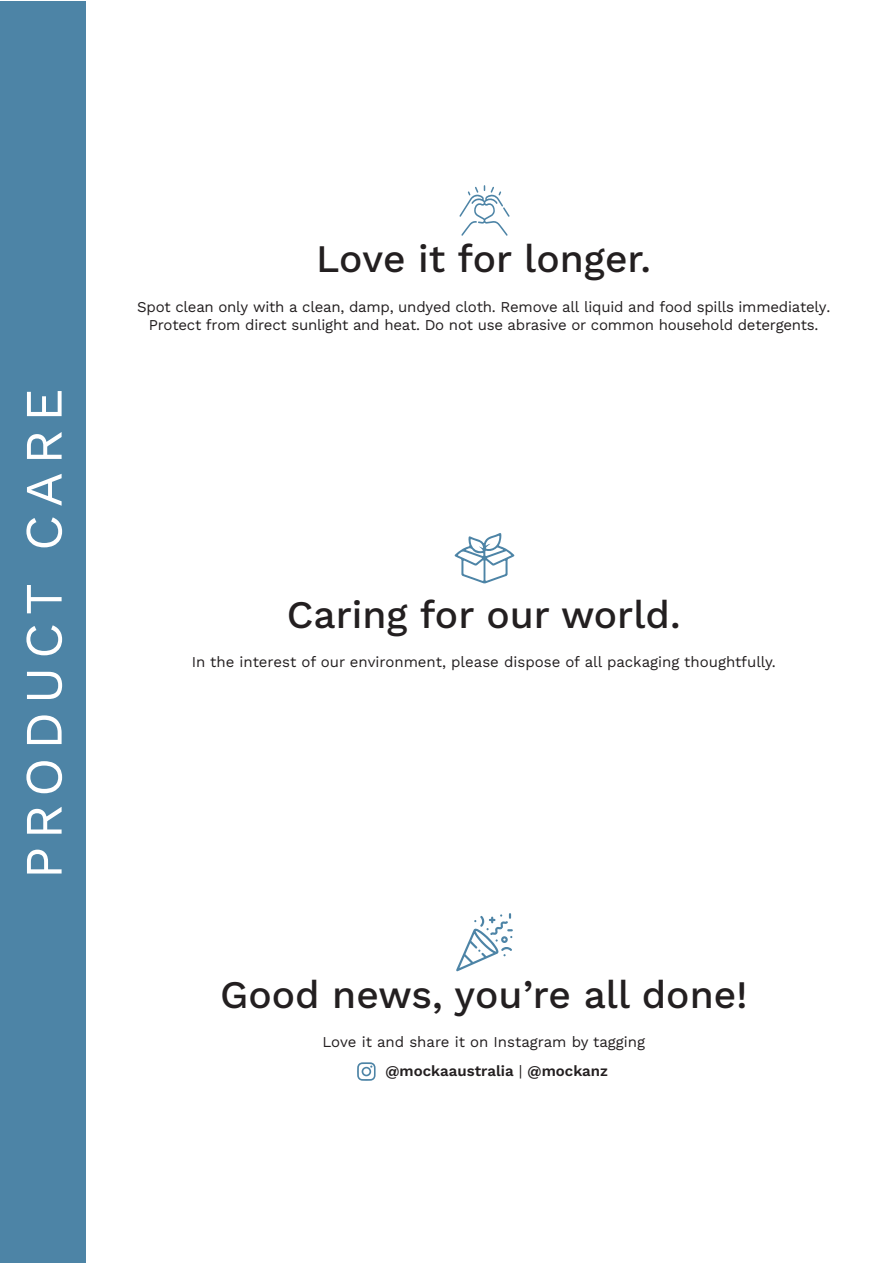
<style>
.page{position:relative;width:893px;height:1263px;background:#fff}
.page>*{position:absolute;margin:0;border:0;box-sizing:border-box;transform-origin:0 0}
.t1{font:52.5px "Work Sans";letter-spacing:.15em;color:#fff}
.t2{font:500 39px "Work Sans";color:#231f20}
.t3{font:15px/18px "Work Sans";letter-spacing:-.015em;color:#231f20;text-align:center}
.s1{font-weight:600}
</style>
<div class="page">
<div style="left:0;top:2px;width:85px;height:1261px;background:#4d84a6"></div>
<svg style="left:357px;top:1062px;width:19px;height:19px"></svg>
<svg style="left:454px;top:533px;width:61px;height:50px"></svg>
<svg style="left:459px;top:185px;width:50px;height:51px"></svg>
<svg style="left:456px;top:913px;width:57px;height:58px"></svg>
<h1 class="t1" style="left:4px;top:879px;width:492px;rotate:-90deg">PRODUCT CARE</h1>
<h2 class="t2" style="left:316px;top:229px;width:337px">Love it for longer.</h2>
<p class="t3" style="left:137px;top:297px;width:695px">Spot clean only with a clean, damp, undyed cloth. Remove all liquid and food spills immediately.<br>Protect from direct sunlight and heat. Do not use abrasive or common household detergents.</p>
<h2 class="t2" style="left:287px;top:585px;width:395px">Caring for our world.</h2>
<p class="t3" style="left:192px;top:653px;width:586px">In the interest of our environment, please dispose of all packaging thoughtfully.</p>
<h2 class="t2" style="left:220px;top:965px;width:529px">Good news, you’re all done!</h2>
<p class="t3" style="left:385px;top:1027px;width:261px;line-height:29.1px;text-align:left;text-indent:-63px">Love it and share it on Instagram by tagging <span class="s1">@mockaaustralia</span> | <span class="s1">@mockanz</span></p>
</div>
